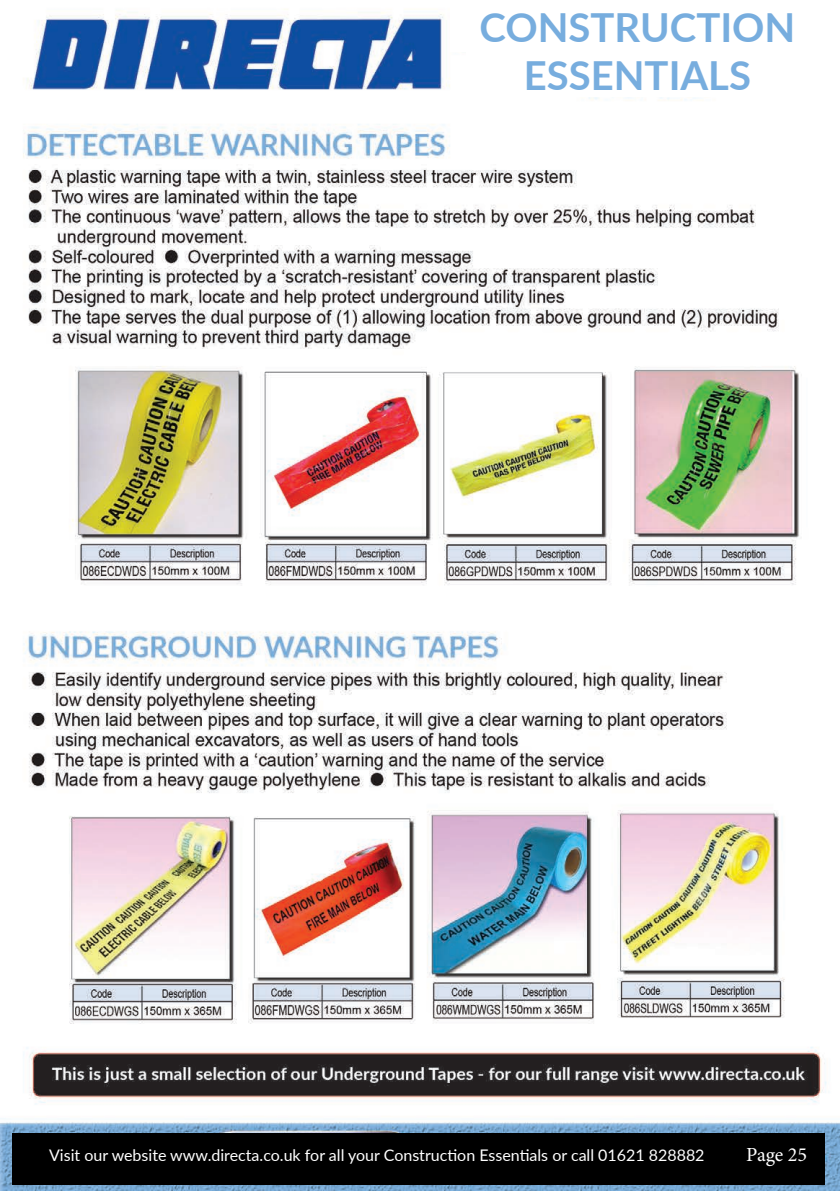
<style>
.page{position:relative;width:840px;height:1191px;background:#fff}
.page>*{position:absolute;margin:0;border:0;box-sizing:border-box;transform-origin:0 0}
.t1{font:700 40px "Lato";color:#77adde}
.t2{font:20px "Minion Pro";letter-spacing:-.01em;color:#fff}
.t3{font:16px "Lato";color:#fff}
.t4{font:16px "Minion Pro";letter-spacing:-.005em;color:#fff}
</style>
<div class="page">
<img style="left:0;top:9px;width:839px;height:1182px">
<div style="left:450px;top:0;width:389px;height:51px;background:#fff"></div>
<div style="left:466px;top:45px;width:373px;height:52px;background:#fff"></div>
<div style="left:12px;top:1132px;width:812px;height:52px;background:#000"></div>
<p class="t1" style="left:479px;top:-2px;width:317px">CONSTRUCTION</p>
<p class="t1" style="left:523px;top:46px;width:228px">ESSENTIALS</p>
<p class="t3" style="left:49px;top:1143px;width:656px">Visit our website www.directa.co.uk for all your Construction Essentials or call 01621 828882</p>
<p class="t2" style="left:745px;top:1141px;width:62px">Page 25</p>
<p class="t4" style="left:764px;top:1147px;width:50px">Page 25</p>
<p class="t2" style="left:767px;top:1146px;width:53px">Page 3</p>
<p class="t2" style="left:760px;top:1148px;width:53px">Page 5</p>
</div>
